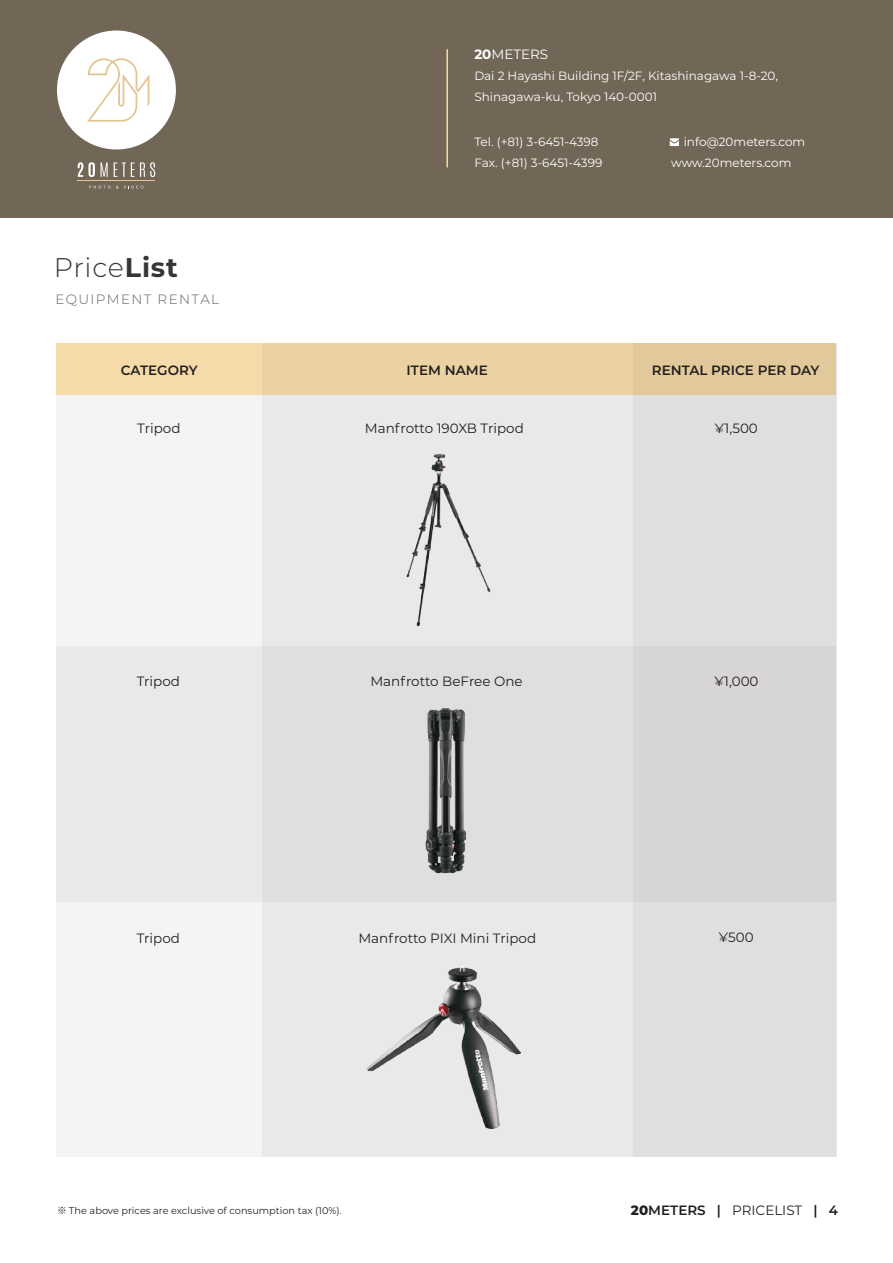
<style>
.page{position:relative;width:893px;height:1263px;background:#fff}
.page>*{position:absolute;margin:0;border:0;box-sizing:border-box;transform-origin:0 0}
.t1{font:300 27px "Montserrat";letter-spacing:.02em;color:#393535}
.t2{font:13.5px "Montserrat";color:#241f1f}
.t3{font:600 13.5px "Montserrat";color:#241f1f}
.t4{font:300 13.5px "Montserrat";letter-spacing:.1em;color:#656365}
.t5{font:13.5px "Montserrat";color:#fff}
.t6{font:12px/21px "Montserrat";color:#fff}
.t7{font:9.75px "Montserrat";color:#241f1f}
.s1{font-weight:700}
.s2{font-family:"Source Han Sans JP"}
.s3{font-weight:800}
.s4{font-weight:400}
</style>
<div class="page">
<div style="left:57px;top:343px;width:779px;height:814px;background:#f4f4f4"></div>
<div style="left:57px;top:343px;width:779px;height:52px;background:#ebd2a2"></div>
<div style="left:262px;top:395px;width:371px;height:762px;background:#eae9e9"></div>
<svg style="left:633px;top:343px;width:203px;height:814px;background:#e0dcd8"></svg>
<div style="left:57px;top:646px;width:779px;height:255px;background:#e0dfdf"></div>
<div style="left:0;top:0;width:893px;height:217px;background:#726756"></div>
<svg style="left:670px;top:138px;width:9px;height:8px"></svg>
<hr style="left:446px;top:49px;width:2px;height:118px;background:#f5dba9">
<svg style="left:78px;top:162px;width:30px;height:15px"></svg>
<svg style="left:114px;top:162px;width:41px;height:15px"></svg>
<svg style="left:89px;top:186px;width:54px;height:2px"></svg>
<hr style="left:78px;top:181px;width:77px;height:1px;background:#e3c591">
<div style="left:57px;top:31px;width:119px;height:118px;background:#fff;border-radius:50%"></div>
<svg style="left:87px;top:58px;width:62px;height:64px"></svg>
<div style="left:361px;top:453px;width:174px;height:174px;background:#eae9e9"></div>
<img style="left:425px;top:708px;width:42px;height:166px">
<img style="left:346px;top:946px;width:190px;height:190px">
<h1 class="t1" style="left:54px;top:249px;width:125px">Price<span class="s1">List</span></h1>
<p class="t4" style="left:55px;top:290px;width:165px">EQUIPMENT RENTAL</p>
<p class="t5" style="left:474px;top:44px;width:75px"><span class="s1">20</span>METERS</p>
<p class="t6" style="left:474px;top:64px;width:305px">Dai 2 Hayashi Building 1F/2F, Kitashinagawa 1-8-20,<br>Shinagawa-ku, Tokyo 140-0001</p>
<p class="t6" style="left:474px;top:131px;width:130px">Tel. (+81) 3-6451-4398<br>Fax. (+81) 3-6451-4399</p>
<p class="t6" style="left:671px;top:131px;width:136px;text-indent:13px">info@20meters.com www.20meters.com</p>
<p class="t3" style="left:121px;top:361px;width:78px">CATEGORY</p>
<p class="t3" style="left:407px;top:361px;width:83px">ITEM NAME</p>
<p class="t3" style="left:652px;top:361px;width:169px">RENTAL PRICE PER DAY</p>
<p class="t2" style="left:137px;top:419px;width:45px">Tripod</p>
<p class="t2" style="left:365px;top:419px;width:160px">Manfrotto 190XB Tripod</p>
<p class="t2" style="left:715px;top:419px;width:45px">¥1,500</p>
<p class="t2" style="left:137px;top:672px;width:45px">Tripod</p>
<p class="t2" style="left:370px;top:672px;width:154px">Manfrotto BeFree One</p>
<p class="t2" style="left:714px;top:672px;width:46px">¥1,000</p>
<p class="t2" style="left:137px;top:928px;width:45px">Tripod</p>
<p class="t2" style="left:358px;top:928px;width:179px">Manfrotto PIXI Mini Tripod</p>
<p class="t2" style="left:719px;top:928px;width:36px">¥500</p>
<p class="t7" style="left:57px;top:1204px;width:286px"><span class="s2">※</span> The above prices are exclusive of consumption tax (10%).</p>
<p class="t3" style="left:631px;top:1201px;width:208px"><span class="s3">20</span>METERS | <span class="s4">PRICELIST</span> | 4</p>
</div>
